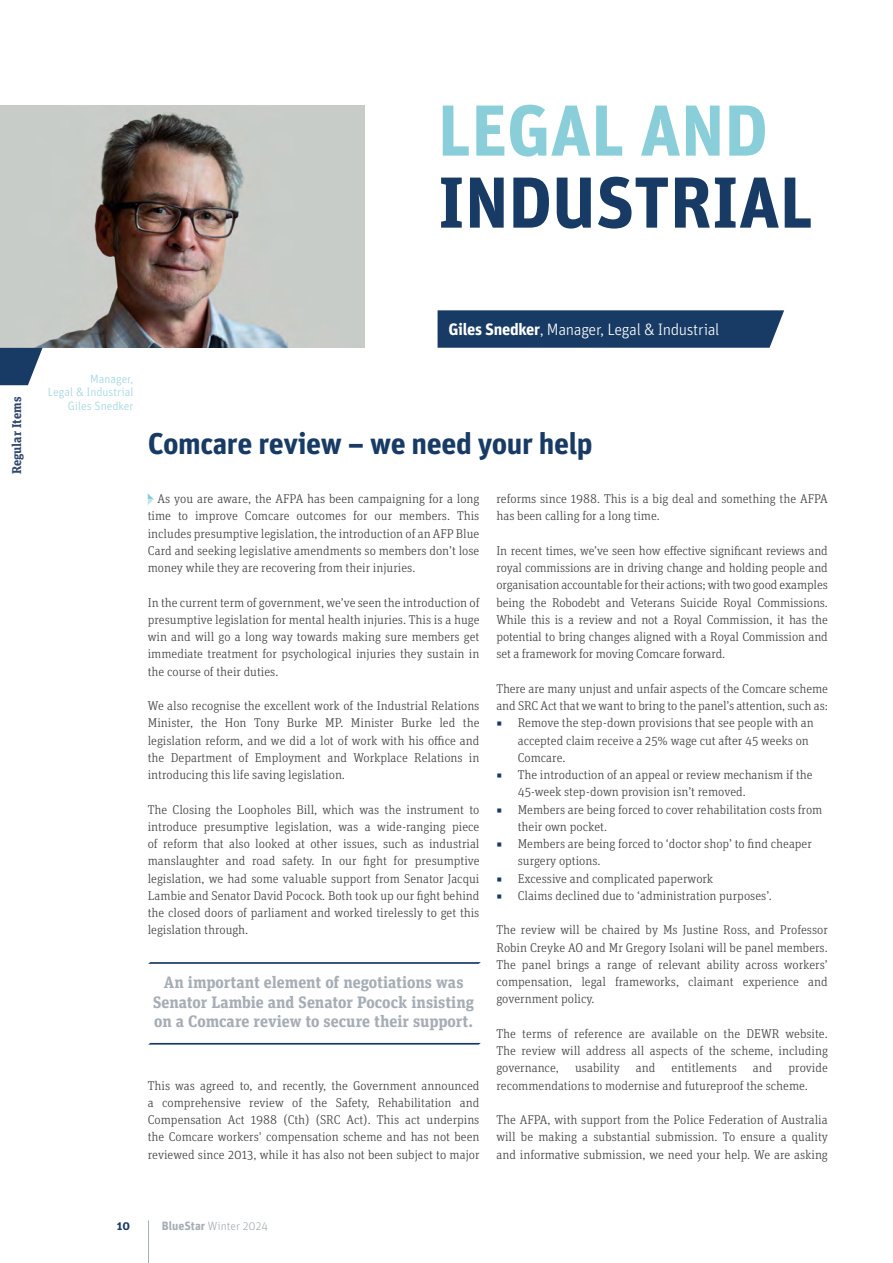
<style>
.page{position:relative;width:893px;height:1263px;background:#fff}
.page>*{position:absolute;margin:0;border:0;box-sizing:border-box;transform-origin:0 0}
.t1{font:700 72px/72px "Unit OT";letter-spacing:-.005em;color:#183b65}
.t2{font:700 30px "Unit OT";letter-spacing:-.015em;color:#183b65}
.Breakout_Text{font:700 16.5px/19.5px "Unit Slab OT";color:#a6adb4;text-align:center}
.t3{font:300 16.5px "Unit OT";letter-spacing:-.02em;color:#fff}
.Body_Copy{font:300 12.75px/17.2px "Unit Slab OT";color:#414042;text-align:justify}
.Heading{font:700 12.75px "Unit Slab OT";letter-spacing:-.005em;color:#2f476f}
.Heading-2{font:300 12px/13.8px "Unit OT";color:#9dd3df;text-align:right}
.t4{font:300 12px "Unit OT";color:#a6adb4}
.t5{font:700 12px "Unit OT";color:#183b65}
.s1{color:#89ced8}
.s2{font-weight:700}
.s3{color:#183b65}
</style>
<div class="page">
<hr style="left:148px;top:1220px;width:1px;height:43px;background:#a6adb4">
<img style="left:0;top:106px;width:364px;height:242px">
<svg style="left:148px;top:493px;width:6px;height:12px"></svg>
<svg style="left:438px;top:310px;width:346px;height:38px;background:#20426a"></svg>
<svg style="left:0;top:348px;width:43px;height:37px"></svg>
<svg style="left:148px;top:962px;width:333px;height:2px"></svg>
<svg style="left:149px;top:1043px;width:332px;height:1px"></svg>
<p class="t1" style="left:438px;top:93px;width:377px"><span class="s1">LEGAL AND<br></span>INDUSTRIAL</p>
<p class="Heading" style="left:9px;top:474px;width:79px;rotate:-90deg">Regular Items</p>
<p class="Heading-2" style="left:48px;top:372px;width:87px">Manager,<br>Legal &amp; Industrial<br>Giles Snedker</p>
<p class="t3" style="left:448px;top:320px;width:272px"><span class="s2">Giles Snedker</span>, Manager, Legal &amp; Industrial</p>
<p class="t2" style="left:148px;top:424px;width:446px">Comcare review – we need your help</p>
<p class="Body_Copy" style="left:148px;top:490px;width:333px;text-indent:10px">As you are aware, the AFPA has been campaigning for a long time to improve Comcare outcomes for our members. This includes presumptive legislation, the introduction of an AFP Blue Card and seeking legislative amendments so members don’t lose money while they are recovering from their injuries.</p>
<p class="Body_Copy" style="left:148px;top:593px;width:333px">In the current term of government, we’ve seen the introduction of presumptive legislation for mental health injuries. This is a huge win and will go a long way towards making sure members get immediate treatment for psychological injuries they sustain in the course of their duties.</p>
<p class="Body_Copy" style="left:148px;top:697px;width:333px">We also recognise the excellent work of the Industrial Relations Minister, the Hon Tony Burke MP. Minister Burke led the legislation reform, and we did a lot of work with his office and the Department of Employment and Workplace Relations in introducing this life saving legislation.</p>
<p class="Body_Copy" style="left:148px;top:800px;width:333px">The Closing the Loopholes Bill, which was the instrument to introduce presumptive legislation, was a wide-ranging piece of reform that also looked at other issues, such as industrial manslaughter and road safety. In our fight for presumptive legislation, we had some valuable support from Senator Jacqui Lambie and Senator David Pocock. Both took up our fight behind the closed doors of parliament and worked tirelessly to get this legislation through.</p>
<p class="Breakout_Text" style="left:153px;top:972px;width:323px">An important element of negotiations was<br>Senator Lambie and Senator Pocock insisting on a Comcare review to secure their support.</p>
<p class="Body_Copy" style="left:148px;top:1076px;width:333px">This was agreed to, and recently, the Government announced a comprehensive review of the Safety, Rehabilitation and Compensation Act 1988 (Cth) (SRC Act). This act underpins the Comcare workers' compensation scheme and has not been reviewed since 2013, while it has also not been subject to major</p>
<p class="Body_Copy" style="left:496px;top:490px;width:333px">reforms since 1988. This is a big deal and something the AFPA has been calling for a long time.</p>
<p class="Body_Copy" style="left:496px;top:542px;width:333px">In recent times, we’ve seen how effective significant reviews and royal commissions are in driving change and holding people and organisation accountable for their actions; with two good examples being the Robodebt and Veterans Suicide Royal Commissions.<br>While this is a review and not a Royal Commission, it has the potential to bring changes aligned with a Royal Commission and set a framework for moving Comcare forward.</p>
<p class="Body_Copy" style="left:496px;top:680px;width:333px">There are many unjust and unfair aspects of the Comcare scheme and SRC Act that we want to bring to the panel’s attention, such as:</p>
<p class="Body_Copy" style="left:518px;top:714px;width:298px;text-align:left;text-indent:-21px"><span class="s3">◾</span> Remove the step-down provisions that see people with an accepted claim receive a 25% wage cut after 45 weeks on<br>Comcare.</p>
<p class="Body_Copy" style="left:518px;top:766px;width:296px;text-indent:-21px"><span class="s3">◾</span> The introduction of an appeal or review mechanism if the<br>45-week step-down provision isn’t removed.</p>
<p class="Body_Copy" style="left:518px;top:800px;width:306px;text-indent:-21px"><span class="s3">◾</span> Members are being forced to cover rehabilitation costs from their own pocket.</p>
<p class="Body_Copy" style="left:518px;top:835px;width:296px;text-indent:-21px"><span class="s3">◾</span> Members are being forced to ‘doctor shop’ to find cheaper surgery options.</p>
<p class="Body_Copy" style="left:496px;top:869px;width:218px"><span class="s3">◾</span> Excessive and complicated paperwork</p>
<p class="Body_Copy" style="left:496px;top:887px;width:277px"><span class="s3">◾</span> Claims declined due to ‘administration purposes’.</p>
<p class="Body_Copy" style="left:496px;top:921px;width:333px">The review will be chaired by Ms Justine Ross, and Professor Robin Creyke AO and Mr Gregory Isolani will be panel members.<br>The panel brings a range of relevant ability across workers’ compensation, legal frameworks, claimant experience and government policy.</p>
<p class="Body_Copy" style="left:496px;top:1025px;width:333px">The terms of reference are available on the DEWR website.<br>The review will address all aspects of the scheme, including governance,</p>
<p class="Body_Copy" style="left:496px;top:1059px;width:333px;text-indent:292px">provide recommendations to modernise and futureproof the scheme.</p>
<p class="Body_Copy" style="left:496px;top:1111px;width:333px">The AFPA, with support from the Police Federation of Australia will be making a substantial submission. To ensure a quality and informative submission, we need your help. We are asking</p>
<p class="Body_Copy" style="left:575px;top:1059px;width:46px">usability</p>
<p class="Body_Copy" style="left:636px;top:1059px;width:21px">and</p>
<p class="Body_Copy" style="left:672px;top:1059px;width:67px">entitlements</p>
<p class="Body_Copy" style="left:753px;top:1059px;width:21px">and</p>
<p class="t5" style="left:117px;top:1218px;width:15px">10</p>
<p class="t4" style="left:162px;top:1219px;width:108px"><span class="s2">BlueStar</span> Winter 2024</p>
</div>
